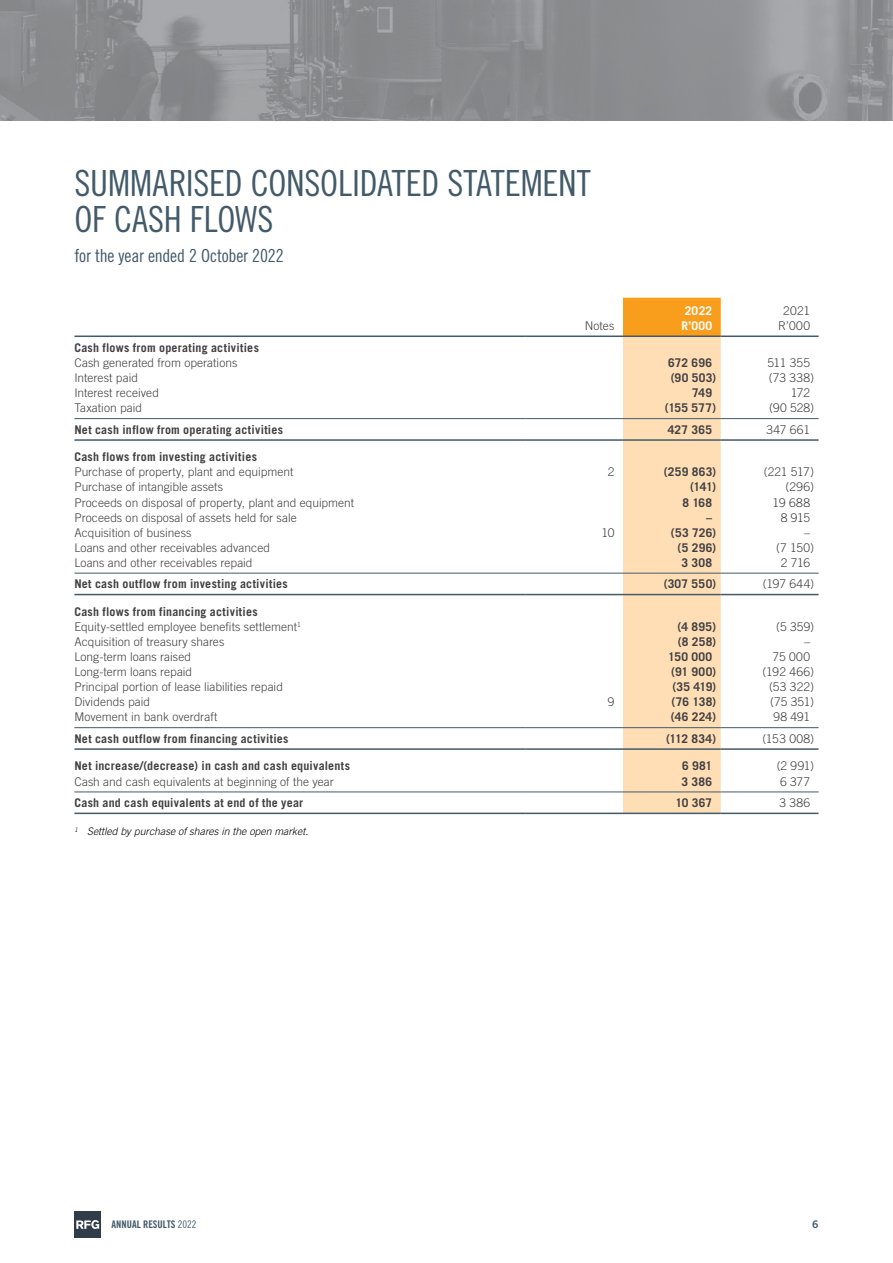
<style>
.page{position:relative;width:893px;height:1263px;background:#fff}
.page>*{position:absolute;margin:0;border:0;box-sizing:border-box;transform-origin:0 0}
.t1{font:36px/36px "Trade Gothic LT Std Cn 18";letter-spacing:-.005em;color:#425a69}
.t2{font:18px "Trade Gothic LT Std Cn 18";letter-spacing:-.01em;color:#425a69}
.t3{font:300 12px/15px "Trade Gothic LT Std";letter-spacing:.005em;color:#414042}
.t4{font:700 12px "Trade Gothic LT Std";letter-spacing:.02em;color:#414042}
.t5{font:700 12px "Trade Gothic LT Std";letter-spacing:.03em;color:#fff}
.t6{font:italic 300 10.5px "Trade Gothic LT Std";color:#000}
.t7{font:10.5px "Trade Gothic LT Std Bd Cn 20";color:#425a69}
.t8{font:10.5px "Trade Gothic LT Std Bd 2";color:#425a69}
.s1{font-weight:700}
.s2{font-family:"Trade Gothic LT Std Cn 18"}
</style>
<div class="page">
<img style="left:0;top:0;width:893px;height:120px">
<div style="left:623px;top:298px;width:98px;height:37px;background:#f99d1c"></div>
<div style="left:623px;top:337px;width:98px;height:476px;background:#ffdeb6"></div>
<hr style="left:74px;top:418px;width:451px;height:1px;background:#425a69">
<hr style="left:525px;top:418px;width:98px;height:1px;background:#425a69">
<hr style="left:721px;top:418px;width:98px;height:1px;background:#425a69">
<hr style="left:623px;top:418px;width:98px;height:1px;background:#425a69">
<hr style="left:74px;top:335px;width:451px;height:2px;background:#425a69">
<hr style="left:74px;top:439px;width:451px;height:2px;background:#425a69">
<hr style="left:525px;top:439px;width:98px;height:2px;background:#425a69">
<hr style="left:721px;top:439px;width:98px;height:2px;background:#425a69">
<hr style="left:525px;top:335px;width:98px;height:2px;background:#425a69">
<hr style="left:623px;top:439px;width:98px;height:2px;background:#425a69">
<hr style="left:623px;top:335px;width:98px;height:2px;background:#425a69">
<hr style="left:74px;top:573px;width:451px;height:1px;background:#425a69">
<hr style="left:525px;top:573px;width:98px;height:1px;background:#425a69">
<hr style="left:721px;top:573px;width:98px;height:1px;background:#425a69">
<hr style="left:623px;top:573px;width:98px;height:1px;background:#425a69">
<hr style="left:74px;top:594px;width:451px;height:1px;background:#425a69">
<hr style="left:525px;top:594px;width:98px;height:1px;background:#425a69">
<hr style="left:721px;top:594px;width:98px;height:1px;background:#425a69">
<hr style="left:721px;top:335px;width:98px;height:2px;background:#425a69">
<hr style="left:623px;top:594px;width:98px;height:1px;background:#425a69">
<hr style="left:74px;top:727px;width:451px;height:1px;background:#425a69">
<hr style="left:525px;top:727px;width:98px;height:1px;background:#425a69">
<hr style="left:721px;top:727px;width:98px;height:1px;background:#425a69">
<hr style="left:623px;top:727px;width:98px;height:1px;background:#425a69">
<hr style="left:74px;top:748px;width:451px;height:2px;background:#425a69">
<hr style="left:525px;top:748px;width:98px;height:2px;background:#425a69">
<hr style="left:721px;top:748px;width:98px;height:2px;background:#425a69">
<hr style="left:623px;top:748px;width:98px;height:2px;background:#425a69">
<hr style="left:74px;top:791px;width:451px;height:1px;background:#425a69">
<hr style="left:525px;top:791px;width:98px;height:1px;background:#425a69">
<hr style="left:721px;top:791px;width:98px;height:1px;background:#425a69">
<hr style="left:74px;top:813px;width:451px;height:1px;background:#425a69">
<hr style="left:525px;top:813px;width:98px;height:1px;background:#425a69">
<hr style="left:721px;top:813px;width:98px;height:1px;background:#425a69">
<hr style="left:623px;top:791px;width:98px;height:1px;background:#425a69">
<hr style="left:623px;top:813px;width:98px;height:1px;background:#425a69">
<svg style="left:74px;top:1211px;width:27px;height:27px"></svg>
<h1 class="t1" style="left:74px;top:165px;width:518px">SUMMARISED CONSOLIDATED STATEMENT<br>OF CASH FLOWS</h1>
<h2 class="t2" style="left:74px;top:245px;width:211px">for the year ended 2 October 2022</h2>
<p class="t5" style="left:685px;top:303px;width:29px">2022</p>
<p class="t3" style="left:783px;top:303px;width:28px">2021</p>
<p class="t3" style="left:585px;top:318px;width:31px">Notes</p>
<p class="t5" style="left:682px;top:318px;width:32px">R’000</p>
<p class="t3" style="left:778px;top:318px;width:33px">R’000</p>
<p class="t4" style="left:74px;top:340px;width:186px">Cash flows from operating activities</p>
<p class="t3" style="left:74px;top:355px;width:165px">Cash generated from operations</p>
<p class="t4" style="left:668px;top:355px;width:46px">672 696</p>
<p class="t3" style="left:767px;top:355px;width:44px">511 355</p>
<p class="t3" style="left:74px;top:370px;width:65px">Interest paid</p>
<p class="t4" style="left:671px;top:370px;width:47px">(90 503)</p>
<p class="t3" style="left:769px;top:370px;width:47px">(73 338)</p>
<p class="t3" style="left:74px;top:385px;width:86px">Interest received</p>
<p class="t4" style="left:692px;top:385px;width:22px">749</p>
<p class="t3" style="left:791px;top:385px;width:21px">172</p>
<p class="t3" style="left:74px;top:400px;width:69px">Taxation paid</p>
<p class="t4" style="left:665px;top:400px;width:53px">(155 577)</p>
<p class="t3" style="left:769px;top:400px;width:46px">(90 528)</p>
<p class="t4" style="left:74px;top:422px;width:210px">Net cash inflow from operating activities</p>
<p class="t4" style="left:668px;top:422px;width:46px">427 365</p>
<p class="t3" style="left:766px;top:422px;width:45px">347 661</p>
<p class="t4" style="left:74px;top:450px;width:184px">Cash flows from investing activities</p>
<p class="t3" style="left:74px;top:464px;width:221px">Purchase of property, plant and equipment</p>
<p class="t3" style="left:608px;top:464px;width:8px">2</p>
<p class="t4" style="left:664px;top:465px;width:54px">(259 863)</p>
<p class="t3" style="left:764px;top:464px;width:52px">(221 517)</p>
<p class="t3" style="left:74px;top:480px;width:150px">Purchase of intangible assets</p>
<p class="t4" style="left:690px;top:480px;width:28px">(141)</p>
<p class="t3" style="left:785px;top:480px;width:30px">(296)</p>
<p class="t3" style="left:74px;top:495px;width:281px">Proceeds on disposal of property, plant and equipment</p>
<p class="t4" style="left:682px;top:495px;width:31px">8 168</p>
<p class="t3" style="left:772px;top:495px;width:39px">19 688</p>
<p class="t3" style="left:74px;top:510px;width:224px">Proceeds on disposal of assets held for sale</p>
<p class="t4" style="left:706px;top:510px;width:7px">–</p>
<p class="t3" style="left:781px;top:510px;width:31px">8 915</p>
<p class="t3" style="left:74px;top:525px;width:119px">Acquisition of business</p>
<p class="t3" style="left:602px;top:525px;width:14px">10</p>
<p class="t4" style="left:671px;top:525px;width:47px">(53 726)</p>
<p class="t3" style="left:804px;top:525px;width:7px">–</p>
<p class="t3" style="left:74px;top:540px;width:197px">Loans and other receivables advanced</p>
<p class="t4" style="left:677px;top:540px;width:40px">(5 296)</p>
<p class="t3" style="left:776px;top:540px;width:39px">(7 150)</p>
<p class="t3" style="left:74px;top:555px;width:180px">Loans and other receivables repaid</p>
<p class="t4" style="left:681px;top:555px;width:32px">3 308</p>
<p class="t3" style="left:781px;top:555px;width:31px">2 716</p>
<p class="t4" style="left:74px;top:576px;width:215px">Net cash outflow from investing activities</p>
<p class="t4" style="left:664px;top:576px;width:54px">(307 550)</p>
<p class="t3" style="left:763px;top:576px;width:53px">(197 644)</p>
<p class="t3" style="left:74px;top:604px;width:228px"><span class="s1">Cash flows from financing activities<br></span>Equity-settled employee benefits settlement<sup>1</sup></p>
<p class="t4" style="left:677px;top:619px;width:40px">(4 895)</p>
<p class="t3" style="left:776px;top:619px;width:39px">(5 359)</p>
<p class="t3" style="left:74px;top:634px;width:152px">Acquisition of treasury shares</p>
<p class="t4" style="left:678px;top:634px;width:40px">(8 258)</p>
<p class="t3" style="left:804px;top:634px;width:7px">–</p>
<p class="t3" style="left:74px;top:649px;width:118px">Long-term loans raised</p>
<p class="t4" style="left:668px;top:649px;width:45px">150 000</p>
<p class="t3" style="left:772px;top:649px;width:39px">75 000</p>
<p class="t3" style="left:74px;top:664px;width:119px">Long-term loans repaid</p>
<p class="t4" style="left:671px;top:664px;width:47px">(91 900)</p>
<p class="t3" style="left:762px;top:664px;width:53px">(192 466)</p>
<p class="t3" style="left:74px;top:679px;width:210px">Principal portion of lease liabilities repaid</p>
<p class="t4" style="left:672px;top:679px;width:45px">(35 419)</p>
<p class="t3" style="left:769px;top:679px;width:46px">(53 322)</p>
<p class="t3" style="left:74px;top:694px;width:77px">Dividends paid</p>
<p class="t3" style="left:608px;top:694px;width:8px">9</p>
<p class="t4" style="left:671px;top:694px;width:46px">(76 138)</p>
<p class="t3" style="left:770px;top:694px;width:45px">(75 351)</p>
<p class="t3" style="left:74px;top:709px;width:145px">Movement in bank overdraft</p>
<p class="t4" style="left:671px;top:710px;width:47px">(46 224)</p>
<p class="t3" style="left:773px;top:709px;width:38px">98 491</p>
<p class="t4" style="left:74px;top:731px;width:216px">Net cash outflow from financing activities</p>
<p class="t4" style="left:666px;top:731px;width:52px">(112 834)</p>
<p class="t3" style="left:762px;top:731px;width:53px">(153 008)</p>
<p class="t4" style="left:74px;top:759px;width:277px">Net increase/(decrease) in cash and cash equivalents</p>
<p class="t4" style="left:682px;top:759px;width:32px">6 981</p>
<p class="t3" style="left:777px;top:758px;width:39px">(2 991)</p>
<p class="t3" style="left:74px;top:773px;width:261px">Cash and cash equivalents at beginning of the year</p>
<p class="t4" style="left:681px;top:774px;width:32px">3 386</p>
<p class="t3" style="left:780px;top:773px;width:32px">6 377</p>
<p class="t4" style="left:74px;top:795px;width:230px">Cash and cash equivalents at end of the year</p>
<p class="t4" style="left:675px;top:795px;width:38px">10 367</p>
<p class="t3" style="left:779px;top:795px;width:32px">3 386</p>
<p class="t6" style="left:74px;top:825px;width:235px"><sup>1</sup> Settled by purchase of shares in the open market.</p>
<p class="t7" style="left:112px;top:1218px;width:86px">ANNUAL RESULTS <span class="s2">2022</span></p>
<p class="t8" style="left:812px;top:1218px;width:8px">6</p>
</div>
